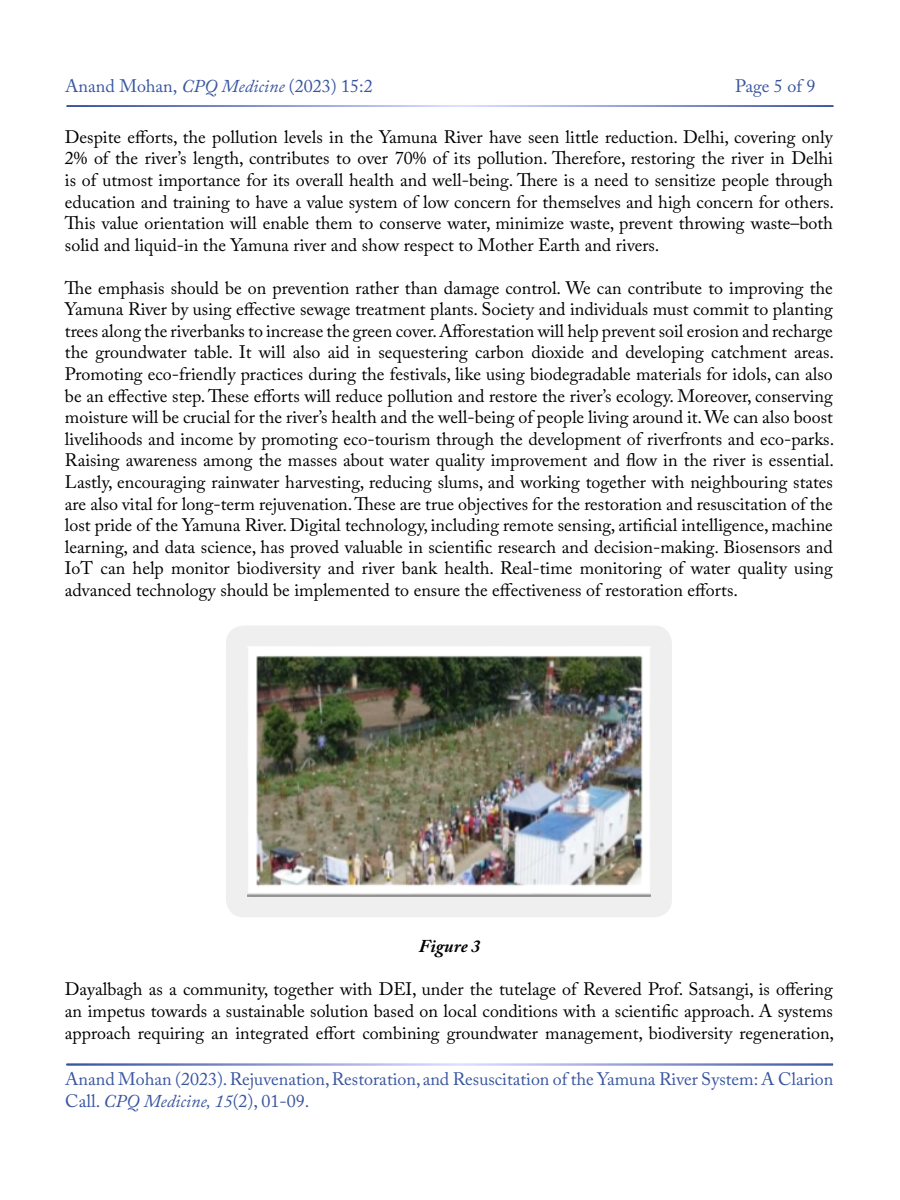
<style>
.page{position:relative;width:900px;height:1200px;background:#fff}
.page>*{position:absolute;margin:0;border:0;box-sizing:border-box;transform-origin:0 0}
.t1{font:18px/21.6px "Adobe Caslon Pro";color:#000;text-align:justify}
.t2{font:18px/21.6px "Adobe Caslon Pro";color:#3955a0}
.t3{font:italic 700 18px "Adobe Caslon Pro";color:#000}
.s1{font-style:italic}
</style>
<div class="page">
<div style="left:226px;top:625px;width:446px;height:292px;background:#efeff0;border-radius:18px"></div>
<img style="left:247px;top:647px;width:404px;height:249px">
<p class="t2" style="left:65px;top:75px;width:309px">Anand Mohan, <span class="s1">CPQ Medicine</span> (2023) 15:2</p>
<p class="t2" style="left:735px;top:75px;width:82px">Page 5 of 9</p>
<p class="t1" style="left:65px;top:126px;width:771px">Despite efforts, the pollution levels in the Yamuna River have seen little reduction. Delhi, covering only 2% of the river’s length, contributes to over 70% of its pollution. Therefore, restoring the river in Delhi is of utmost importance for its overall health and well-being. There is a need to sensitize people through education and training to have a value system of low concern for themselves and high concern for others.<br>This value orientation will enable them to conserve water, minimize waste, prevent throwing waste–both solid and liquid-in the Yamuna river and show respect to Mother Earth and rivers.</p>
<p class="t1" style="left:65px;top:277px;width:771px">The emphasis should be on prevention rather than damage control. We can contribute to improving the Yamuna River by using effective sewage treatment plants. Society and individuals must commit to planting trees along the riverbanks to increase the green cover. Afforestation will help prevent soil erosion and recharge the groundwater table. It will also aid in sequestering carbon dioxide and developing catchment areas.<br>Promoting eco-friendly practices during the festivals, like using biodegradable materials for idols, can also be an effective step. These efforts will reduce pollution and restore the river’s ecology. Moreover, conserving moisture will be crucial for the river’s health and the well-being of people living around it. We can also boost livelihoods and income by promoting eco-tourism through the development of riverfronts and eco-parks.<br>Raising awareness among the masses about water quality improvement and flow in the river is essential.<br>Lastly, encouraging rainwater harvesting, reducing slums, and working together with neighbouring states are also vital for long-term rejuvenation. These are true objectives for the restoration and resuscitation of the lost pride of the Yamuna River. Digital technology, including remote sensing, artificial intelligence, machine learning, and data science, has proved valuable in scientific research and decision-making. Biosensors and IoT can help monitor biodiversity and river bank health. Real-time monitoring of water quality using advanced technology should be implemented to ensure the effectiveness of restoration efforts.</p>
<p class="t3" style="left:419px;top:935px;width:63px">Figure 3</p>
<p class="t1" style="left:65px;top:978px;width:771px">Dayalbagh as a community, together with DEI, under the tutelage of Revered Prof. Satsangi, is offering an impetus towards a sustainable solution based on local conditions with a scientific approach. A systems approach requiring an integrated effort combining groundwater management, biodiversity regeneration,</p>
<p class="t2" style="left:65px;top:1068px;width:770px">Anand Mohan (2023). Rejuvenation, Restoration, and Resuscitation of the Yamuna River System: A Clarion<br>Call. <span class="s1">CPQ Medicine, 15</span>(2), 01-09.</p>
</div>
